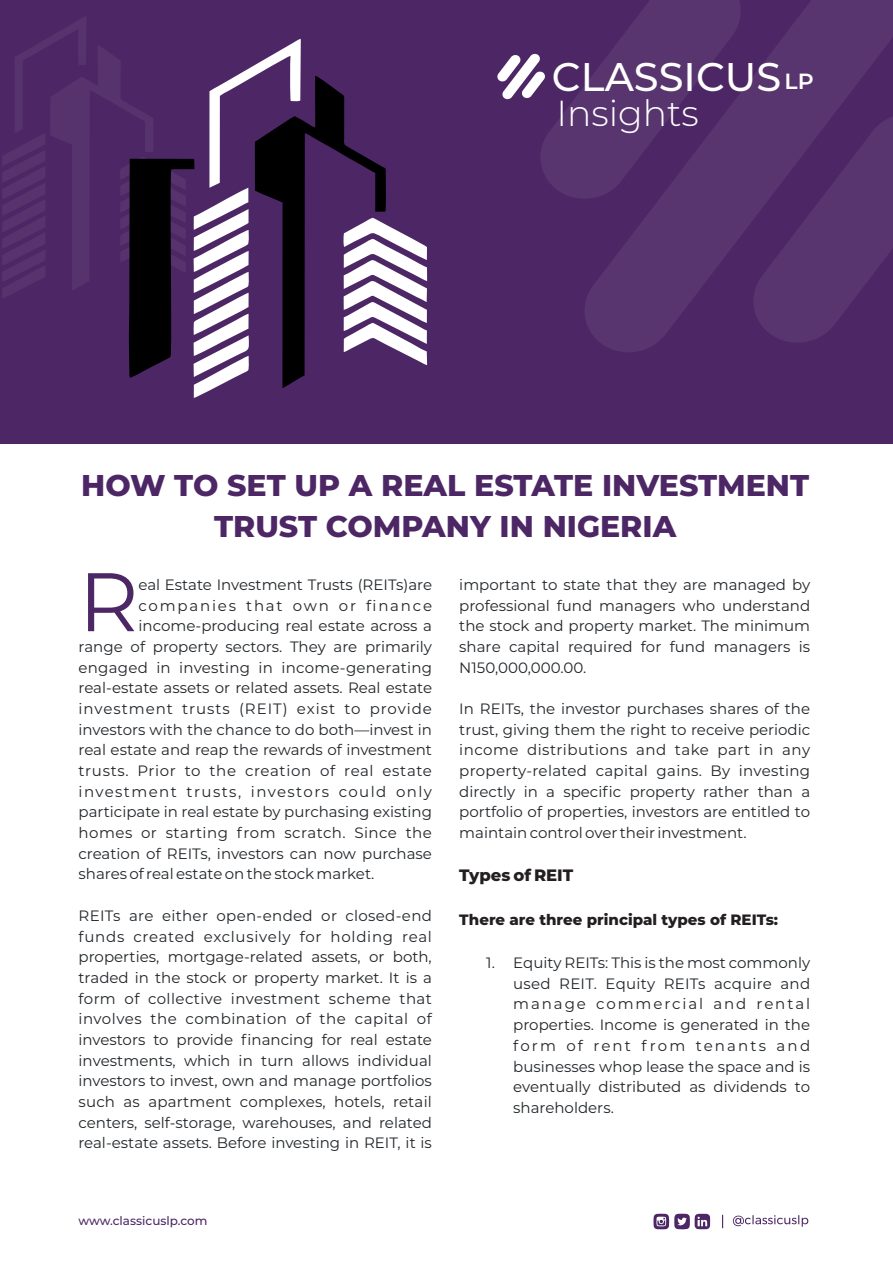
<style>
.page{position:relative;width:893px;height:1263px;background:#fff}
.page>*{position:absolute;margin:0;border:0;box-sizing:border-box;transform-origin:0 0}
.t1{font:82.8px "Montserrat";color:#4d2765}
.t2{font:500 39.9px "Montserrat";color:#fff}
.t3{font:300 36.15px "Montserrat";color:#fff}
.t4{font:800 30px/41.4px "Montserrat";color:#4d2765;text-align:center}
.t5{font:800 16.5px "Montserrat";color:#231f20}
.t6{font:15px/20.7px "Montserrat";color:#212529;text-align:justify}
.t7{font:15px "Montserrat";letter-spacing:.045em;color:#212529}
.t8{font:15px "Montserrat";letter-spacing:.065em;color:#212529}
.t9{font:15px "Montserrat";letter-spacing:.095em;color:#212529}
.t10{font:15px "Montserrat";letter-spacing:.03em;color:#212529}
.t11{font:800 15px "Montserrat";color:#231f20}
.t12{font:15px "Montserrat";letter-spacing:.12em;color:#212529}
.t13{font:500 12px "Montserrat";color:#4d2765}
.s1{font-weight:600;font-size:21.9px}
</style>
<div class="page">
<div style="left:0;top:0;width:893px;height:444px;background:#4d2765"></div>
<svg style="left:497px;top:0;width:396px;height:348px"></svg>
<svg style="left:733px;top:1215px;width:75px;height:11px"></svg>
<svg style="left:653px;top:1213px;width:57px;height:17px"></svg>
<svg style="left:722px;top:1215px;width:1px;height:13px"></svg>
<svg style="left:2px;top:17px;width:425px;height:381px"></svg>
<h2 class="t2" style="left:552px;top:52px;width:263px">CLASSICUS<span class="s1">LP</span></h2>
<h3 class="t3" style="left:556px;top:91px;width:144px">Insights</h3>
<h3 class="t4" style="left:81px;top:464px;width:729px">HOW TO SET UP A REAL ESTATE INVESTMENT<br>TRUST COMPANY IN NIGERIA</h3>
<h1 class="t1" style="left:79px;top:551px;width:61px">R</h1>
<p class="t6" style="left:139px;top:574px;width:295px">eal Estate Investment Trusts (REITs)are</p>
<p class="t6" style="left:459px;top:574px;width:352px">important to state that they are managed by professional fund managers who understand the stock and property market. The minimum share capital required for fund managers is N150,000,000.00.</p>
<p class="t6" style="left:459px;top:698px;width:352px">In REITs, the investor purchases shares of the trust, giving them the right to receive periodic income distributions and take part in any property-related capital gains. By investing directly in a specific property rather than a portfolio of properties, investors are entitled to maintain control over their investment.</p>
<p class="t5" style="left:459px;top:865px;width:116px">Types of REIT</p>
<p class="t11" style="left:459px;top:910px;width:320px">There are three principal types of REITs:</p>
<p class="t6" style="left:513px;top:952px;width:298px;text-indent:-27px">1. Equity REITs: This is the most commonly used REIT. Equity REITs acquire and manage commercial and rental properties. Income is generated in the form of rent from tenants and businesses whop lease the space and is eventually distributed as dividends to shareholders.</p>
<p class="t12" style="left:139px;top:596px;width:295px">companies that own or finance</p>
<p class="t6" style="left:139px;top:615px;width:295px">income-producing real estate across a</p>
<p class="t6" style="left:79px;top:636px;width:355px">range of property sectors. They are primarily</p>
<p class="t6" style="left:79px;top:657px;width:355px">engaged in investing in income-generating</p>
<p class="t6" style="left:79px;top:677px;width:355px">real-estate assets or related assets. Real estate</p>
<p class="t8" style="left:79px;top:699px;width:355px">investment trusts (REIT) exist to provide</p>
<p class="t6" style="left:79px;top:719px;width:355px">investors with the chance to do both—invest in</p>
<p class="t6" style="left:79px;top:740px;width:355px">real estate and reap the rewards of investment</p>
<p class="t7" style="left:79px;top:761px;width:355px">trusts. Prior to the creation of real estate</p>
<p class="t9" style="left:79px;top:782px;width:355px">investment trusts, investors could only</p>
<p class="t6" style="left:79px;top:802px;width:355px">participate in real estate by purchasing existing</p>
<p class="t10" style="left:79px;top:823px;width:355px">homes or starting from scratch. Since the</p>
<p class="t6" style="left:79px;top:843px;width:355px">creation of REITs, investors can now purchase</p>
<p class="t6" style="left:79px;top:864px;width:297px">shares of real estate on the stock market.</p>
<p class="t6" style="left:78px;top:905px;width:355px">REITs are either open-ended or closed-end funds created exclusively for holding real properties, mortgage-related assets, or both, traded in the stock or property market. It is a form of collective investment scheme that involves the combination of the capital of investors to provide financing for real estate investments, which in turn allows individual investors to invest, own and manage portfolios such as apartment complexes, hotels, retail centers, self-storage, warehouses, and related real-estate assets. Before investing in REIT, it is</p>
<p class="t13" style="left:79px;top:1213px;width:131px">www.classicuslp.com</p>
</div>
